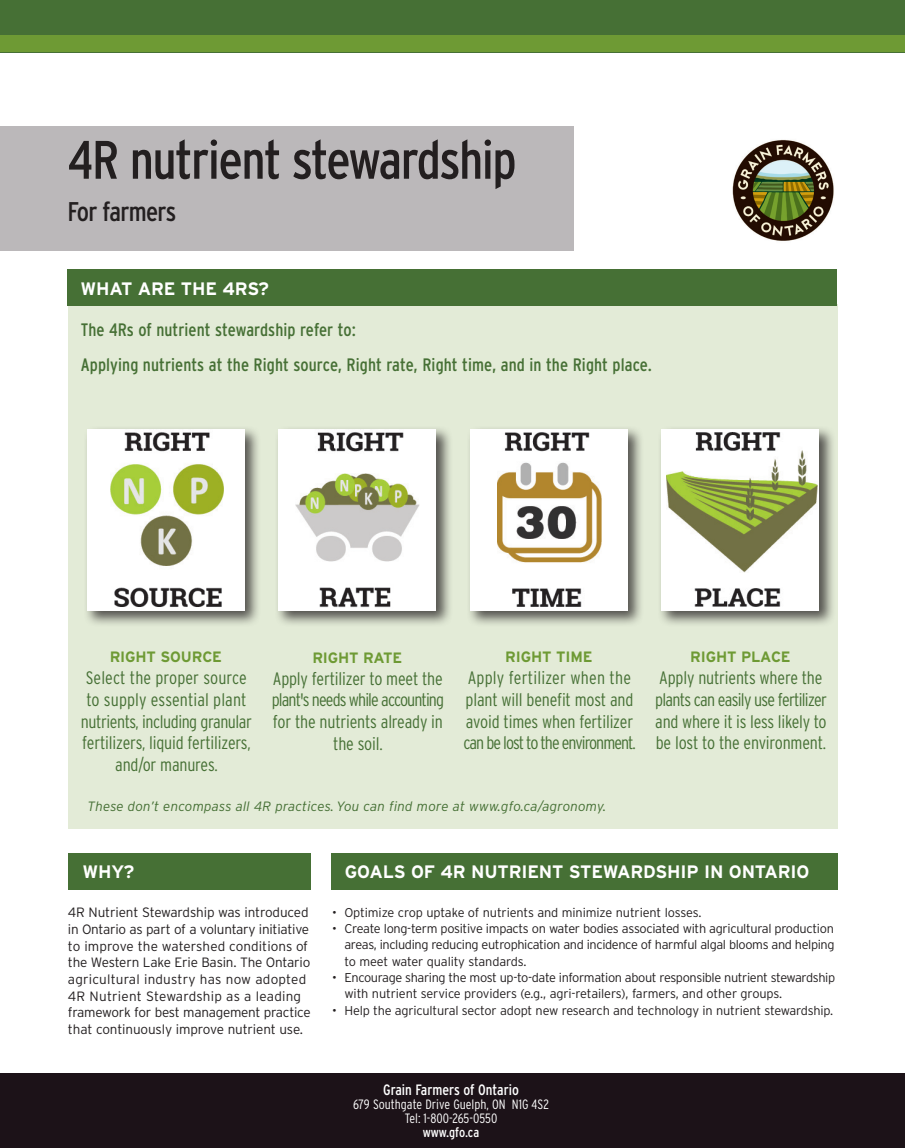
<style>
.page{position:relative;width:905px;height:1148px;background:#fff}
.page>*{position:absolute;margin:0;border:0;box-sizing:border-box;transform-origin:0 0}
.t1{font:54px "Interstate Condensed";letter-spacing:-.025em;color:#231f20}
.t2{font:27px "Interstate Condensed";letter-spacing:-.025em;color:#231f20}
.t3{font:300 18px/21.8px "Interstate Condensed";letter-spacing:-.01em;color:#467035;text-align:center}
.t4{font:18px/35.2px "Interstate Condensed";letter-spacing:.005em;color:#467035}
.t5{font:700 18px "Interstate";letter-spacing:-.01em;color:#fff}
.t6{font:700 15px "Interstate";letter-spacing:-.01em;color:#6e9a34}
.t7{font:15px "Interstate Condensed";color:#fff}
.t8{font:300 13.5px/16.6px "Interstate";letter-spacing:-.015em;color:#231f20}
.t9{font:italic 300 13.5px "Interstate";letter-spacing:.01em;color:#467035}
.t10{font:300 13.5px/14px "Interstate Condensed";color:#fff;text-align:center}
.t11{font:13.5px "Interstate Condensed";color:#fff}
.t12{font:300 12.75px/16.4px "Interstate";letter-spacing:-.02em;color:#231f20;text-align:justify}
</style>
<div class="page">
<div style="left:0;top:126px;width:574px;height:124px;background:#bbb8ba"></div>
<div style="left:0;top:0;width:904px;height:52px;background:#467035"></div>
<div style="left:0;top:35px;width:904px;height:17px;background:#6e9a34"></div>
<img style="left:732px;top:139px;width:102px;height:102px">
<div style="left:0;top:1073px;width:904px;height:75px;background:#1c1218"></div>
<div style="left:68px;top:304px;width:770px;height:525px;background:#e3ebd7"></div>
<div style="left:68px;top:269px;width:769px;height:37px;background:#467035"></div>
<div style="left:69px;top:852px;width:242px;height:37px;background:#467035"></div>
<div style="left:331px;top:852px;width:506px;height:37px;background:#467035"></div>
<div style="left:83px;top:425px;width:178px;height:202px;background:#231f20;opacity:.75"></div>
<div style="left:87px;top:429px;width:158px;height:181px;background:#fff"></div>
<img style="left:111px;top:432px;width:112px;height:134px">
<div style="left:274px;top:425px;width:179px;height:202px;background:#231f20;opacity:.75"></div>
<div style="left:278px;top:429px;width:158px;height:181px;background:#fff"></div>
<img style="left:295px;top:432px;width:124px;height:130px">
<div style="left:466px;top:425px;width:178px;height:202px;background:#231f20;opacity:.75"></div>
<div style="left:470px;top:429px;width:158px;height:181px;background:#fff"></div>
<img style="left:497px;top:432px;width:104px;height:174px">
<div style="left:657px;top:425px;width:179px;height:202px;background:#231f20;opacity:.75"></div>
<div style="left:661px;top:429px;width:158px;height:181px;background:#fff"></div>
<img style="left:666px;top:432px;width:151px;height:174px">
<img style="left:114px;top:587px;width:108px;height:20px">
<img style="left:319px;top:587px;width:72px;height:21px">
<h1 class="t1" style="left:68px;top:130px;width:450px">4R nutrient stewardship</h1>
<h2 class="t2" style="left:68px;top:196px;width:110px">For farmers</h2>
<h3 class="t5" style="left:80px;top:278px;width:190px">WHAT ARE THE 4RS?</h3>
<h3 class="t4" style="left:81px;top:312px;width:572px">The 4Rs of nutrient stewardship refer to:<br>Applying nutrients at the Right source, Right rate, Right time, and in the Right place.</h3>
<p class="t6" style="left:110px;top:648px;width:114px">RIGHT SOURCE</p>
<h3 class="t3" style="left:81px;top:666px;width:172px">Select the proper source to supply essential plant nutrients, including granular fertilizers, liquid fertilizers, and/or manures.</h3>
<p class="t6" style="left:312px;top:649px;width:91px">RIGHT RATE</p>
<h3 class="t3" style="left:272px;top:667px;width:174px">Apply fertilizer to meet the plant's needs while accounting for the nutrients already in the soil.</h3>
<p class="t6" style="left:505px;top:648px;width:89px">RIGHT TIME</p>
<h3 class="t3" style="left:463px;top:666px;width:174px;text-align:left">Apply fertilizer when the plant will benefit most and avoid times when fertilizer can be lost to the environment.</h3>
<p class="t9" style="left:87px;top:798px;width:520px">These don’t encompass all 4R practices. You can find more at www.gfo.ca/agronomy.</p>
<p class="t6" style="left:690px;top:648px;width:102px">RIGHT PLACE</p>
<h3 class="t3" style="left:655px;top:666px;width:173px;text-align:left">Apply nutrients where the plants can easily use fertilizer and where it is less likely to be lost to the environment.</h3>
<h3 class="t5" style="left:82px;top:862px;width:53px">WHY?</h3>
<p class="t8" style="left:68px;top:904px;width:244px">4R Nutrient Stewardship was introduced in Ontario as part of a voluntary initiative to improve the watershed conditions of the Western Lake Erie Basin. The Ontario agricultural industry has now adopted 4R Nutrient Stewardship as a leading framework for best management practice that continuously improve nutrient use.</p>
<h3 class="t5" style="left:345px;top:862px;width:466px">GOALS OF 4R NUTRIENT STEWARDSHIP IN ONTARIO</h3>
<p class="t12" style="left:332px;top:904px;width:371px">• Optimize crop uptake of nutrients and minimize nutrient losses.</p>
<p class="t12" style="left:344px;top:920px;width:491px;text-indent:-12px">• Create long-term positive impacts on water bodies associated with agricultural production areas, including reducing eutrophication and incidence of harmful algal blooms and helping to meet water quality standards.</p>
<p class="t12" style="left:344px;top:969px;width:492px;text-indent:-12px">• Encourage sharing the most up-to-date information about responsible nutrient stewardship with nutrient service providers (e.g., agri-retailers), farmers, and other groups.</p>
<p class="t12" style="left:332px;top:1002px;width:502px">• Help the agricultural sector adopt new research and technology in nutrient stewardship.</p>
<p class="t7" style="left:383px;top:1081px;width:137px">Grain Farmers of Ontario</p>
<p class="t10" style="left:353px;top:1097px;width:197px">679 Southgate Drive Guelph, ON N1G 4S2<br>Tel: 1-800-265-0550</p>
<p class="t11" style="left:422px;top:1124px;width:58px">www.gfo.ca</p>
</div>
